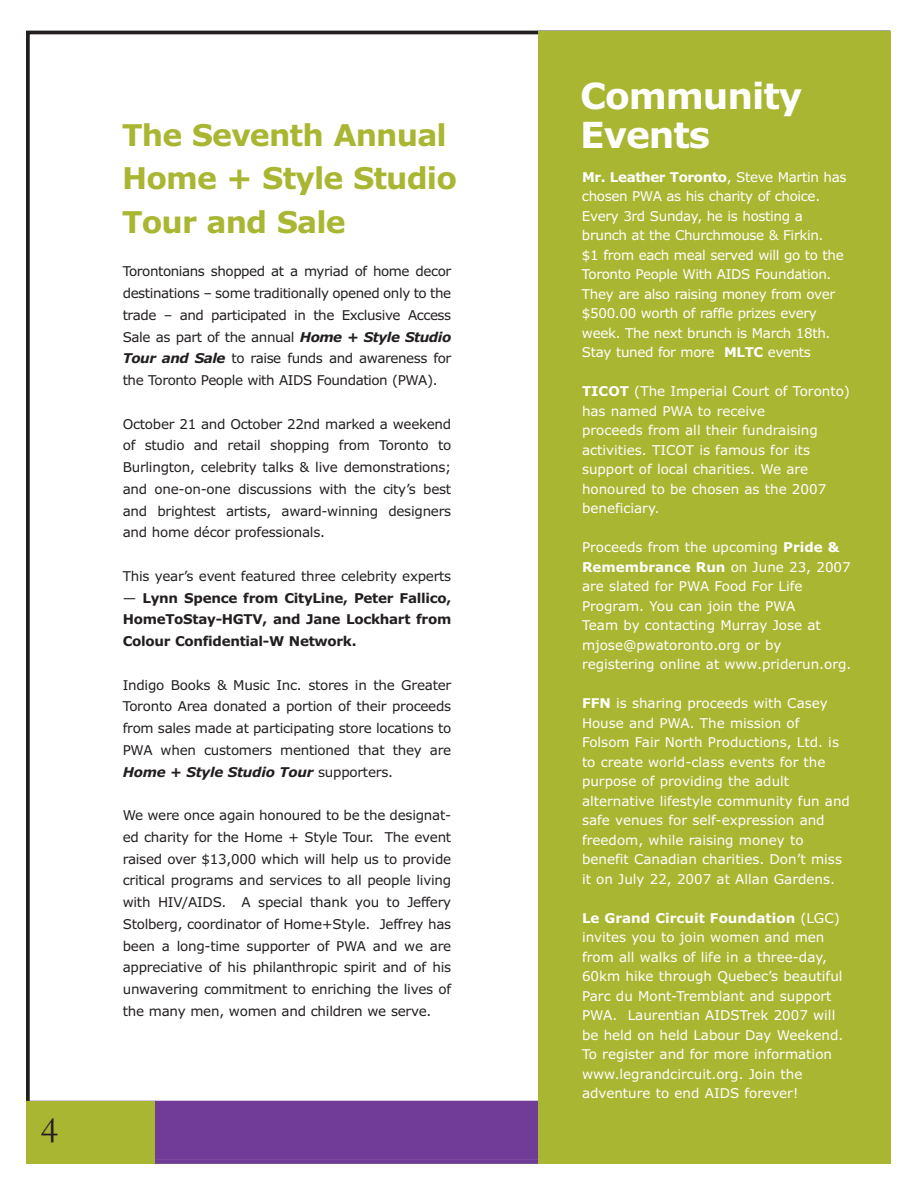
<style>
.page{position:relative;width:918px;height:1188px;background:#fff}
.page>*{position:absolute;margin:0;border:0;box-sizing:border-box;transform-origin:0 0}
.t1{font:37.5px "Garamond";color:#231f20}
.t2{font:700 36px/39px "Verdana";letter-spacing:-.03em;color:#fff}
.t3{font:700 30px/43.5px "Verdana";letter-spacing:-.03em;color:#a9b632}
.t4{font:13.5px/21.8px "Verdana";letter-spacing:-.02em;color:#231f20;text-align:justify}
.t5{font:13.5px/19.5px "Verdana";color:#fff}
.t6{font:13.5px/19.5px "Verdana";letter-spacing:-.025em;color:#fff}
.t7{font:700 13.5px/21.8px "Verdana";letter-spacing:-.02em;color:#231f20;text-align:justify}
.s1{font-weight:700;font-style:italic}
.s2{font-weight:400}
.s3{font-weight:700}
</style>
<div class="page">
<div style="left:31px;top:1105px;width:855px;height:54px;background:#713c98"></div>
<div style="left:26px;top:1101px;width:865px;height:63px;border:4px solid #713c98"></div>
<div style="left:26px;top:1101px;width:129px;height:63px;background:#a9b632"></div>
<div style="left:538px;top:31px;width:353px;height:1132px;background:#a9b632"></div>
<h1 class="t1" style="left:41px;top:1107px;width:19px">4</h1>
<h3 class="t3" style="left:122px;top:114px;width:336px">The Seventh Annual<br>Home + Style Studio<br>Tour and Sale</h3>
<p class="t4" style="left:123px;top:261px;width:330px">Torontonians shopped at a myriad of home decor destinations – some traditionally opened only to the trade – and participated in the Exclusive Access Sale as part of the annual <span class="s1">Home + Style Studio Tour and Sale</span> to raise funds and awareness for the Toronto People with AIDS Foundation (PWA).</p>
<p class="t4" style="left:123px;top:413px;width:330px">October 21 and October 22nd marked a weekend of studio and retail shopping from Toronto to Burlington, celebrity talks &amp; live demonstrations; and one-on-one discussions with the city’s best and brightest artists, award-winning designers and home décor professionals.</p>
<p class="t4" style="left:123px;top:565px;width:330px">This year’s event featured three celebrity experts</p>
<p class="t7" style="left:123px;top:587px;width:330px"><span class="s2">—</span> Lynn Spence from CityLine, Peter Fallico, HomeToStay-HGTV, and Jane Lockhart from Colour Confidential-W Network.</p>
<p class="t4" style="left:123px;top:674px;width:330px">Indigo Books &amp; Music Inc. stores in the Greater Toronto Area donated a portion of their proceeds from sales made at participating store locations to PWA when customers mentioned that they are <span class="s1">Home + Style Studio Tour</span> supporters.</p>
<p class="t4" style="left:123px;top:805px;width:330px">We were once again honoured to be the designat&shy;ed charity for the Home + Style Tour. The event raised over $13,000 which will help us to provide critical programs and services to all people living with HIV/AIDS. A special thank you to Jeffery Stolberg, coordinator of Home+Style. Jeffrey has been a long-time supporter of PWA and we are appreciative of his philanthropic spirit and of his unwavering commitment to enriching the lives of the many men, women and children we serve.</p>
<h2 class="t2" style="left:580px;top:77px;width:224px">Community<br>Events</h2>
<p class="t6" style="left:582px;top:167px;width:266px"><span class="s3">Mr. Leather Toronto</span>, Steve Martin has chosen PWA as his charity of choice.<br>Every 3rd Sunday, he is hosting a brunch at the Churchmouse &amp; Firkin.<br>$1 from each meal served will go to the Toronto People With AIDS Foundation.<br>They are also raising money from over $500.00 worth of raffle prizes every week. The next brunch is March 18th.<br>Stay tuned for more <span class="s3">MLTC</span> events</p>
<p class="t5" style="left:582px;top:382px;width:270px"><span class="s3">TICOT</span> (The Imperial Court of Toronto) has named PWA to receive<br>proceeds from all their fundraising activities. TICOT is famous for its support of local charities. We are honoured to be chosen as the 2007 beneficiary.</p>
<p class="t5" style="left:582px;top:538px;width:271px">Proceeds from the upcoming <span class="s3">Pride &amp;<br>Remembrance Run</span> on June 23, 2007 are slated for PWA Food For Life<br>Program. You can join the PWA<br>Team by contacting Murray Jose at mjose@pwatoronto.org or by registering online at www.priderun.org.</p>
<p class="t5" style="left:582px;top:694px;width:270px"><span class="s3">FFN</span> is sharing proceeds with Casey House and PWA. The mission of Folsom Fair North Productions, Ltd. is to create world-class events for the purpose of providing the adult alternative lifestyle community fun and safe venues for self-expression and freedom, while raising money to benefit Canadian charities. Don’t miss it on July 22, 2007 at Allan Gardens.</p>
<p class="t5" style="left:582px;top:908px;width:263px"><span class="s3">Le Grand Circuit Foundation</span> (LGC) invites you to join women and men from all walks of life in a three-day, 60km hike through Quebec’s beautiful Parc du Mont-Tremblant and support PWA. Laurentian AIDSTrek 2007 will be held on held Labour Day Weekend.<br>To register and for more information www.legrandcircuit.org. Join the adventure to end AIDS forever!</p>
</div>
